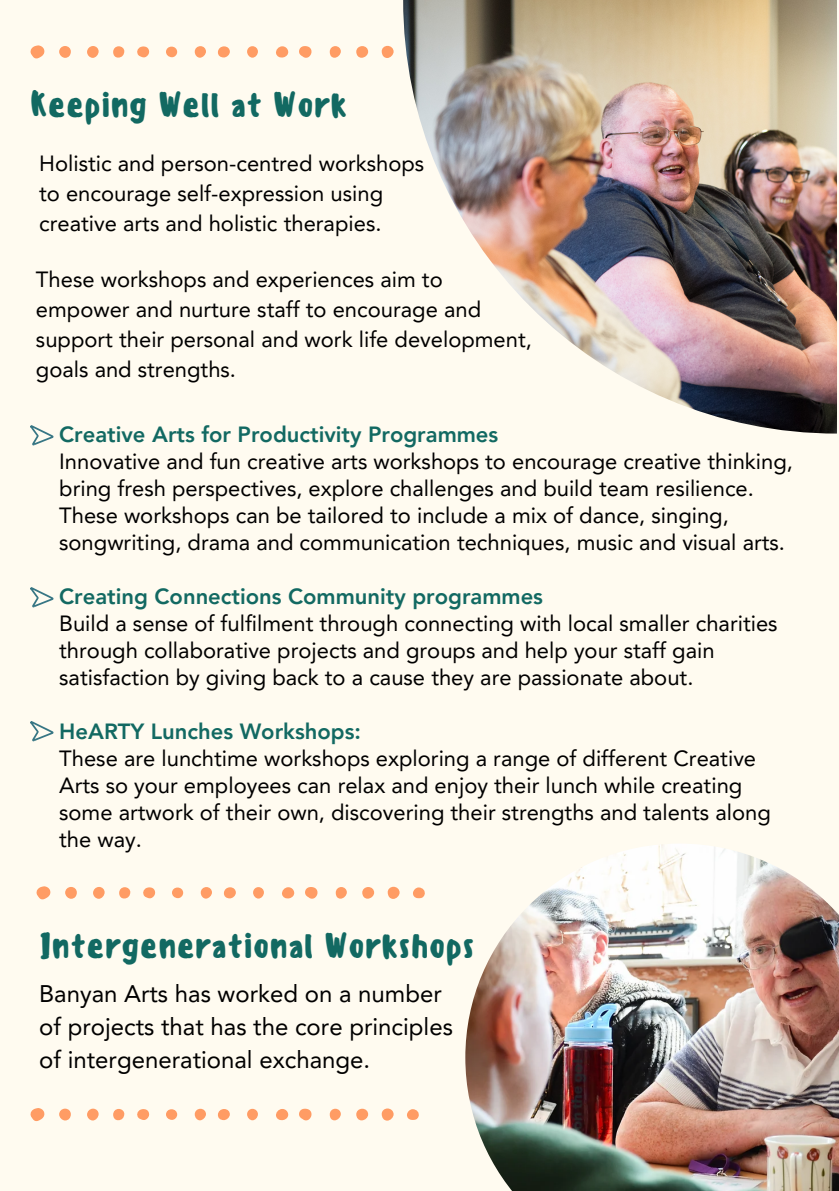
<style>
.page{position:relative;width:839px;height:1191px;background:#fff}
.page>*{position:absolute;margin:0;border:0;box-sizing:border-box;transform-origin:0 0}
.t1{font:500 34px "Sensei";color:#126962}
.t2{font:24px/33px "Avenir LT Pro";color:#000}
.t3{font:22px/27px "Avenir LT Pro";color:#000}
.t4{font:800 22px "Avenir LT Pro";color:#126962}
</style>
<div class="page">
<div style="left:0;top:0;width:838px;height:1191px;background:#fffbf0"></div>
<svg style="left:30px;top:45px;width:15px;height:14px"></svg>
<svg style="left:299px;top:46px;width:13px;height:12px"></svg>
<div style="left:381px;top:46px;width:12px;height:12px;background:#ff9c64;border-radius:50%"></div>
<div style="left:356px;top:46px;width:12px;height:12px;background:#ff9c64;border-radius:50%"></div>
<div style="left:59px;top:46px;width:12px;height:12px;background:#ff9c64;border-radius:50%"></div>
<svg style="left:276px;top:46px;width:12px;height:12px"></svg>
<div style="left:87px;top:46px;width:12px;height:12px;background:#ff9c64;border-radius:50%"></div>
<div style="left:218px;top:46px;width:12px;height:12px;background:#ff9c64;border-radius:50%"></div>
<svg style="left:137px;top:46px;width:12px;height:12px"></svg>
<div style="left:330px;top:46px;width:11px;height:12px;background:#ff9c64;border-radius:50%"></div>
<div style="left:195px;top:46px;width:11px;height:12px;background:#ff9c64;border-radius:50%"></div>
<div style="left:113px;top:46px;width:11px;height:12px;background:#ff9c64;border-radius:5px"></div>
<svg style="left:247px;top:46px;width:11px;height:12px"></svg>
<div style="left:166px;top:47px;width:11px;height:10px;background:#ff9c64;border-radius:50%"></div>
<img style="left:403px;top:0;width:434px;height:434px">
<svg style="left:30px;top:425px;width:24px;height:21px"></svg>
<svg style="left:30px;top:587px;width:24px;height:21px"></svg>
<svg style="left:30px;top:721px;width:24px;height:21px"></svg>
<svg style="left:36px;top:886px;width:15px;height:13px"></svg>
<svg style="left:305px;top:887px;width:13px;height:12px"></svg>
<div style="left:387px;top:887px;width:12px;height:12px;background:#ff9c64;border-radius:50%"></div>
<div style="left:362px;top:887px;width:12px;height:12px;background:#ff9c64;border-radius:50%"></div>
<div style="left:65px;top:887px;width:12px;height:12px;background:#ff9c64;border-radius:50%"></div>
<svg style="left:282px;top:887px;width:12px;height:12px"></svg>
<div style="left:93px;top:887px;width:12px;height:12px;background:#ff9c64;border-radius:50%"></div>
<div style="left:224px;top:887px;width:12px;height:11px;background:#ff9c64;border-radius:50%"></div>
<svg style="left:143px;top:887px;width:12px;height:12px"></svg>
<div style="left:336px;top:887px;width:11px;height:12px;background:#ff9c64;border-radius:50%"></div>
<svg style="left:413px;top:887px;width:12px;height:11px"></svg>
<div style="left:201px;top:887px;width:11px;height:12px;background:#ff9c64;border-radius:50%"></div>
<div style="left:119px;top:887px;width:11px;height:12px;background:#ff9c64;border-radius:5px"></div>
<svg style="left:253px;top:887px;width:11px;height:12px"></svg>
<div style="left:172px;top:888px;width:11px;height:10px;background:#ff9c64;border-radius:50%"></div>
<img style="left:465px;top:844px;width:373px;height:347px">
<svg style="left:30px;top:1108px;width:15px;height:13px"></svg>
<svg style="left:299px;top:1109px;width:13px;height:11px"></svg>
<div style="left:381px;top:1108px;width:12px;height:13px;background:#ff9c64;border-radius:50%"></div>
<div style="left:356px;top:1109px;width:12px;height:11px;background:#ff9c64;border-radius:50%"></div>
<div style="left:59px;top:1109px;width:12px;height:12px;background:#ff9c64;border-radius:50%"></div>
<svg style="left:276px;top:1109px;width:12px;height:12px"></svg>
<div style="left:87px;top:1109px;width:12px;height:12px;background:#ff9c64;border-radius:50%"></div>
<div style="left:218px;top:1109px;width:12px;height:11px;background:#ff9c64;border-radius:50%"></div>
<svg style="left:137px;top:1109px;width:12px;height:11px"></svg>
<div style="left:330px;top:1109px;width:11px;height:11px;background:#ff9c64;border-radius:50%"></div>
<svg style="left:407px;top:1109px;width:12px;height:11px"></svg>
<div style="left:195px;top:1109px;width:11px;height:11px;background:#ff9c64;border-radius:50%"></div>
<div style="left:113px;top:1109px;width:11px;height:11px;background:#ff9c64;border-radius:5px"></div>
<svg style="left:247px;top:1109px;width:11px;height:11px"></svg>
<div style="left:166px;top:1109px;width:11px;height:11px;background:#ff9c64;border-radius:50%"></div>
<p class="t1" style="left:30px;top:85px;width:319px">Keeping Well at Work</p>
<p class="t3" style="left:39px;top:150px;width:386px;line-height:30px">Holistic and person-centred workshops to encourage self-expression using creative arts and holistic therapies.</p>
<p class="t3" style="left:36px;top:267px;width:497px;line-height:30px">These workshops and experiences aim to empower and nurture staff to encourage and support their personal and work life development, goals and strengths.</p>
<p class="t4" style="left:59px;top:425px;width:440px">Creative Arts for Productivity Programmes</p>
<p class="t3" style="left:59px;top:450px;width:735px">Innovative and fun creative arts workshops to encourage creative thinking, bring fresh perspectives, explore challenges and build team resilience.<br>These workshops can be tailored to include a mix of dance, singing, songwriting, drama and communication techniques, music and visual arts.</p>
<p class="t4" style="left:59px;top:587px;width:485px">Creating Connections Community programmes</p>
<p class="t3" style="left:59px;top:612px;width:720px">Build a sense of fulfilment through connecting with local smaller charities through collaborative projects and groups and help your staff gain satisfaction by giving back to a cause they are passionate about.</p>
<p class="t4" style="left:59px;top:722px;width:303px">HeARTY Lunches Workshops:</p>
<p class="t3" style="left:59px;top:747px;width:713px">These are lunchtime workshops exploring a range of different Creative Arts so your employees can relax and enjoy their lunch while creating some artwork of their own, discovering their strengths and talents along the way.</p>
<p class="t1" style="left:39px;top:925px;width:437px">Intergenerational Workshops</p>
<p class="t2" style="left:39px;top:980px;width:415px">Banyan Arts has worked on a number of projects that has the core principles of intergenerational exchange.</p>
</div>
